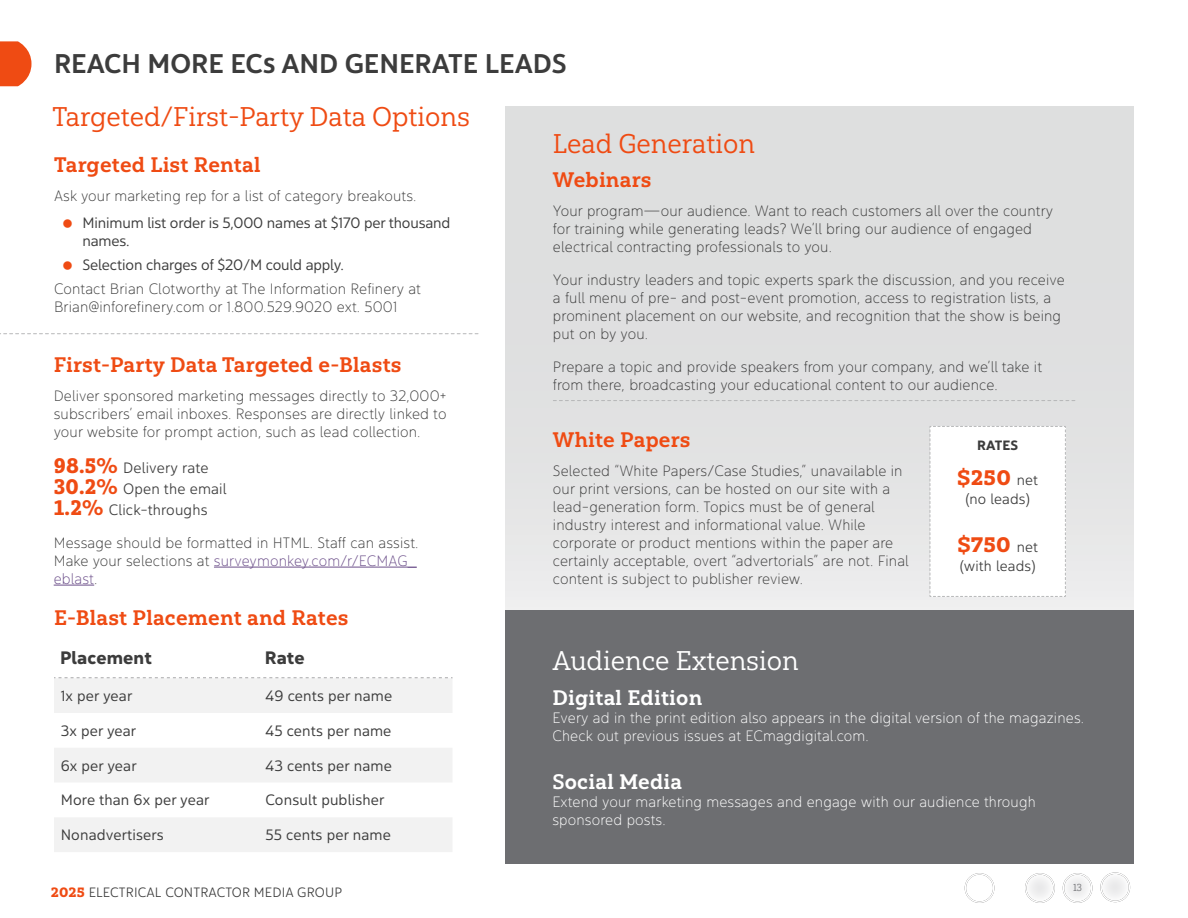
<style>
.page{position:relative;width:1188px;height:918px;background:#fff}
.page>*{position:absolute;margin:0;border:0;box-sizing:border-box;transform-origin:0 0}
.t1{font:27px "Yorkten Slab Nor Reg";color:#ef4b13}
.t2{font:27px "Yorkten Nor Med";color:#3c3c3c}
.t3{font:27px "Yorkten Slab Nor Reg";color:#fff}
.t4{font:21px "Yorkten Slab Nor Bol";letter-spacing:.01em;color:#ef4b13}
.t5{font:21px "Yorkten Slab Nor Bol";letter-spacing:.01em;color:#fff}
.t6{font:900 expanded 21px "Yorkten Slab";letter-spacing:.01em;color:#ef4b13}
.t7{font:18px "Yorkten Nor Bol";letter-spacing:.01em;color:#3c3c3c}
.t8{font:15px/18px "Yorkten Nor Thi";letter-spacing:.01em;color:#3c3c3c}
.t9{font:15px/18px "Yorkten Nor Boo";letter-spacing:.005em;color:#3c3c3c}
.t10{font:15px/18px "Yorkten Nor Thi";letter-spacing:.01em;color:#fff}
.t11{font:15px/21px "Yorkten Nor Lig";letter-spacing:.01em;color:#3c3c3c}
.t12{font:14.7px "Yorkten Nor Lig";letter-spacing:.01em;color:#3c3c3c}
.t13{font:13.5px "Yorkten Nor Lig";letter-spacing:.01em;color:#3c3c3c}
.t14{font:13.5px "Yorkten Nor Bol";letter-spacing:.01em;color:#3c3c3c}
.t15{font:10.2px "Yorkten Slab Nor Boo";color:#6d6e71}
.s1{font-family:"Yorkten Slab Nor Bla";font-size:21px;color:#ef4b13}
.s2{color:#6c4f8a}
.s3{font-family:"Yorkten Slab";font-weight:900;font-stretch:expanded;color:#ef4b13}
.s4{font-family:"Yorkten Slab Nor Thi"}
.s5{font-family:"Yorkten Nor Lig";font-weight:400;font-stretch:normal;font-size:14.7px;color:#3c3c3c}
</style>
<div class="page">
<svg style="left:505px;top:106px;width:629px;height:505px;background:#e0e1e1"></svg>
<svg style="left:0;top:41px;width:32px;height:45px"></svg>
<svg style="left:929px;top:426px;width:137px;height:171px"></svg>
<hr style="left:214px;top:567px;width:203px;height:1px;background:#6c4f8a">
<hr style="left:54px;top:585px;width:40px;height:1px;background:#6c4f8a">
<svg style="left:0;top:333px;width:478px;height:1px"></svg>
<div style="left:505px;top:611px;width:629px;height:253px;background:#6d6e71"></div>
<svg style="left:54px;top:678px;width:399px;height:174px;fill:#f2f2f2"></svg>
<svg style="left:54px;top:677px;width:399px;height:1px"></svg>
<svg style="left:553px;top:400px;width:522px;height:1px"></svg>
<div style="left:951px;top:860px;width:55px;height:44px;background:#000;opacity:.75"></div>
<div style="left:1049px;top:860px;width:55px;height:44px;background:#000;opacity:.75"></div>
<div style="left:1011px;top:860px;width:56px;height:44px;background:#000;opacity:.75"></div>
<div style="left:1087px;top:860px;width:55px;height:43px;background:#000;opacity:.75"></div>
<h1 class="t2" style="left:54px;top:46px;width:514px">REACH MORE ECs AND GENERATE LEADS</h1>
<h1 class="t1" style="left:52px;top:101px;width:419px">Targeted/First-Party Data Options</h1>
<h2 class="t4" style="left:54px;top:152px;width:208px">Targeted List Rental</h2>
<p class="t8" style="left:54px;top:186px;width:362px">Ask your marketing rep for a list of category breakouts.</p>
<p class="t9" style="left:83px;top:213px;width:369px">Minimum list order is 5,000 names at $170 per thousand names.</p>
<p class="t9" style="left:83px;top:255px;width:263px">Selection charges of $20/M could apply.</p>
<p class="t8" style="left:54px;top:279px;width:369px">Contact Brian Clotworthy at The Information Refinery at<br>Brian@inforefinery.com or 1.800.529.9020 ext. 5001</p>
<h2 class="t4" style="left:54px;top:352px;width:349px">First-Party Data Targeted e-Blasts</h2>
<p class="t8" style="left:54px;top:386px;width:394px;text-align:justify">Deliver sponsored marketing messages directly to 32,000+ subscribers’ email inboxes. Responses are directly linked to your website for prompt action, such as lead collection.</p>
<p class="t11" style="left:54px;top:457px;width:174px"><span class="s1">98.5%</span> Delivery rate<br><span class="s1">30.2%</span> Open the email<br><span class="s1">1.2%</span> Click-throughs</p>
<p class="t8" style="left:54px;top:533px;width:365px;text-align:justify">Message should be formatted in HTML. Staff can assist.<br>Make your selections at <span class="s2">surveymonkey.com/r/ECMAG_ eblast</span>.</p>
<h2 class="t4" style="left:54px;top:605px;width:296px">E-Blast Placement and Rates</h2>
<p class="t7" style="left:60px;top:646px;width:93px">Placement</p>
<p class="t7" style="left:265px;top:646px;width:41px">Rate</p>
<p class="t9" style="left:61px;top:687px;width:73px">1x per year</p>
<p class="t9" style="left:266px;top:687px;width:128px">49 cents per name</p>
<p class="t9" style="left:61px;top:721px;width:77px">3x per year</p>
<p class="t9" style="left:266px;top:721px;width:127px">45 cents per name</p>
<p class="t9" style="left:61px;top:756px;width:78px">6x per year</p>
<p class="t9" style="left:266px;top:756px;width:128px">43 cents per name</p>
<p class="t9" style="left:61px;top:791px;width:150px">More than 6x per year</p>
<p class="t9" style="left:266px;top:791px;width:120px">Consult publisher</p>
<p class="t9" style="left:61px;top:826px;width:105px">Nonadvertisers</p>
<p class="t9" style="left:266px;top:826px;width:127px">55 cents per name</p>
<p class="t13" style="left:51px;top:884px;width:293px"><span class="s3">2025</span> ELECTRICAL CONTRACTOR MEDIA GROUP</p>
<h1 class="t1" style="left:553px;top:127px;width:203px">Lead Generation</h1>
<h2 class="t4" style="left:553px;top:167px;width:100px">Webinars</h2>
<p class="t8" style="left:553px;top:202px;width:502px">Your program<span class="s4">—</span>our audience. Want to reach customers all over the country for training while generating leads? We’ll bring our audience of engaged electrical contracting professionals to you.</p>
<p class="t8" style="left:553px;top:271px;width:513px">Your industry leaders and topic experts spark the discussion, and you receive a full menu of pre- and post-event promotion, access to registration lists, a prominent placement on our website, and recognition that the show is being put on by you.</p>
<p class="t8" style="left:553px;top:358px;width:491px">Prepare a topic and provide speakers from your company, and we’ll take it from there, broadcasting your educational content to our audience.</p>
<h2 class="t4" style="left:553px;top:427px;width:139px">White Papers</h2>
<p class="t8" style="left:553px;top:462px;width:357px">Selected “White Papers/Case Studies,” unavailable in our print versions, can be hosted on our site with a lead-generation form. Topics must be of general industry interest and informational value. While corporate or product mentions within the paper are certainly acceptable, overt “advertorials” are not. Final content is subject to publisher review.</p>
<p class="t14" style="left:977px;top:436px;width:43px">RATES</p>
<h2 class="t6" style="left:957px;top:464px;width:82px">$250 <span class="s5">net</span></h2>
<p class="t12" style="left:965px;top:490px;width:66px">(no leads)</p>
<h2 class="t6" style="left:957px;top:532px;width:82px">$750 <span class="s5">net</span></h2>
<p class="t12" style="left:960px;top:557px;width:77px">(with leads)</p>
<h1 class="t3" style="left:552px;top:645px;width:248px">Audience Extension</h1>
<h2 class="t5" style="left:552px;top:685px;width:151px">Digital Edition</h2>
<p class="t10" style="left:552px;top:708px;width:531px">Every ad in the print edition also appears in the digital version of the magazines.<br>Check out previous issues at ECmagdigital.com.</p>
<h2 class="t5" style="left:552px;top:769px;width:131px">Social Media</h2>
<p class="t10" style="left:552px;top:792px;width:485px">Extend your marketing messages and engage with our audience through sponsored posts.</p>
<p class="t15" style="left:1073px;top:882px;width:11px">13</p>
</div>
